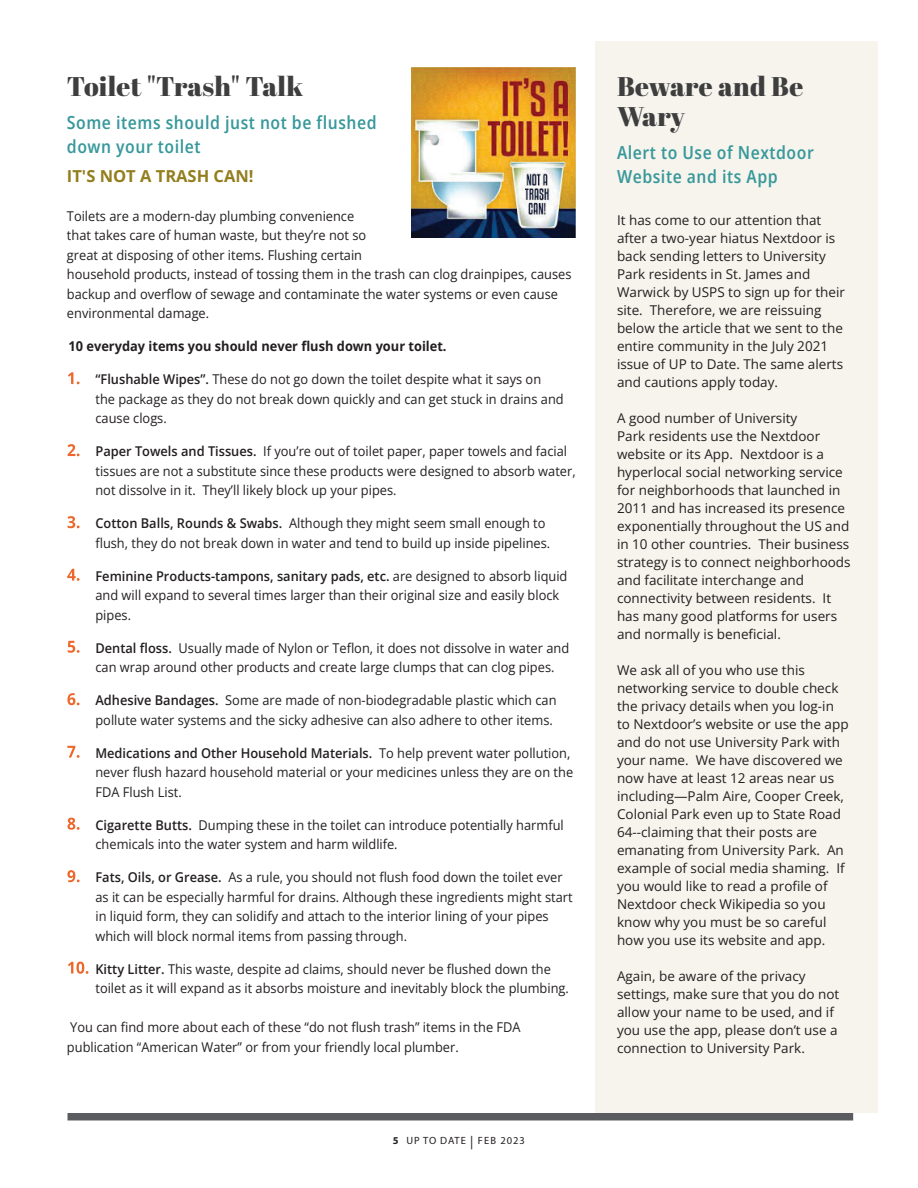
<style>
.page{position:relative;width:918px;height:1188px;background:#fff}
.page>*{position:absolute;margin:0;border:0;box-sizing:border-box;transform-origin:0 0}
.t1{font:27px/30px "Abril Fatface";letter-spacing:.01em;color:#3e3e3f}
.t2{font:600 semi-condensed 18px/24px "Open Sans";letter-spacing:.03em;color:#38989a}
.t3{font:700 16.5px "Open Sans";color:#937e1e}
.t4{font:13.5px/19.5px "Open Sans";color:#231f20;scale:.95 1}
.t5{font:13.5px/18px "Open Sans";color:#231f20}
.t6{font:700 13.5px "Open Sans";color:#231f20;scale:.95 1}
.t7{font:10.5px "Myriad Pro";letter-spacing:.095em;color:#231f20}
.s1{font-weight:700;font-size:16.5px;color:#fff}
.s2{font-weight:600}
.s3{font-weight:700}
.s4{font-size:13.5px}
</style>
<div class="page">
<div style="left:68px;top:1113px;width:785px;height:7px;background:#5b5c60"></div>
<div style="left:595px;top:41px;width:283px;height:1072px;background:#f6f4ed"></div>
<img style="left:411px;top:68px;width:165px;height:170px">
<h1 class="t1" style="left:67px;top:71px;width:238px">Toilet "Trash" Talk</h1>
<h2 class="t2" style="left:67px;top:110px;width:311px">Some items should just not be flushed down your toilet</h2>
<p class="t3" style="left:67px;top:164px;width:188px">IT'S NOT A TRASH CAN!</p>
<p class="t4" style="left:67px;top:206px;width:533px">Toilets are a modern-day plumbing convenience<br>that takes care of human waste, but they’re not so<br>great at disposing of other items. Flushing certain<br>household products, instead of tossing them in the trash can clog drainpipes, causes backup and overflow of sewage and contaminate the water systems or even cause environmental damage.</p>
<p class="t6" style="left:68px;top:337px;width:400px">10 everyday items you should never flush down your toilet.</p>
<p class="t4" style="left:95px;top:369px;width:494px;text-indent:-29px"><span class="s1">1.</span> <span class="s2">“Flushable Wipes”.</span> These do not go down the toilet despite what it says on the package as they do not break down quickly and can get stuck in drains and cause clogs.</p>
<p class="t4" style="left:95px;top:441px;width:507px;text-indent:-29px"><span class="s1">2.</span> <span class="s2">Paper Towels and Tissues.</span> If you’re out of toilet paper, paper towels and facial tissues are not a substitute since these products were designed to absorb water, not dissolve in it. They’ll likely block up your pipes.</p>
<p class="t4" style="left:95px;top:513px;width:480px;text-indent:-29px"><span class="s1">3.</span> <span class="s2">Cotton Balls, Rounds &amp; Swabs.</span> Although they might seem small enough to flush, they do not break down in water and tend to build up inside pipelines.</p>
<p class="t4" style="left:95px;top:566px;width:498px;text-indent:-29px"><span class="s1">4.</span> <span class="s2">Feminine Products-tampons, sanitary pads, etc.</span> are designed to absorb liquid and will expand to several times larger than their original size and easily block pipes.</p>
<p class="t4" style="left:95px;top:638px;width:500px;text-indent:-29px"><span class="s1">5.</span> <span class="s2">Dental floss.</span> Usually made of Nylon or Teflon, it does not dissolve in water and can wrap around other products and create large clumps that can clog pipes.</p>
<p class="t4" style="left:67px;top:690px;width:517px;text-align:right"><span class="s1">6.</span> <span class="s2">Adhesive Bandages.</span> Some are made of non-biodegradable plastic which can pollute water systems and the sicky adhesive can also adhere to other items.</p>
<p class="t4" style="left:95px;top:743px;width:504px;text-indent:-29px"><span class="s1">7.</span> <span class="s2">Medications and Other Household Materials.</span> To help prevent water pollution, never flush hazard household material or your medicines unless they are on the<br>FDA Flush List.</p>
<p class="t4" style="left:95px;top:815px;width:494px;text-indent:-29px"><span class="s1">8.</span> <span class="s2">Cigarette Butts.</span> Dumping these in the toilet can introduce potentially harmful chemicals into the water system and harm wildlife.</p>
<p class="t4" style="left:95px;top:867px;width:504px;text-indent:-29px"><span class="s1">9.</span> <span class="s2">Fats, Oils, or Grease.</span> As a rule, you should not flush food down the toilet ever as it can be especially harmful for drains. Although these ingredients might start in liquid form, they can solidify and attach to the interior lining of your pipes which will block normal items from passing through.</p>
<p class="t4" style="left:95px;top:959px;width:500px;text-indent:-28px"><span class="s1">10.</span> <span class="s2">Kitty Litter.</span> This waste, despite ad claims, should never be flushed down the toilet as it will expand as it absorbs moisture and inevitably block the plumbing.</p>
<p class="t4" style="left:67px;top:1017px;width:479px">You can find more about each of these “do not flush trash” items in the FDA publication “American Water” or from your friendly local plumber.</p>
<p class="t7" style="left:393px;top:1134px;width:134px"><span class="s3">5</span> UP TO DATE <span class="s4">|</span> FEB 2023</p>
<h1 class="t1" style="left:617px;top:71px;width:188px">Beware and Be<br>Wary</h1>
<h2 class="t2" style="left:617px;top:140px;width:198px">Alert to Use of Nextdoor<br>Website and its App</h2>
<p class="t5" style="left:617px;top:211px;width:229px">It has come to our attention that after a two-year hiatus Nextdoor is back sending letters to University Park residents in St. James and Warwick by USPS to sign up for their site. Therefore, we are reissuing below the article that we sent to the entire community in the July 2021 issue of UP to Date. The same alerts and cautions apply today.</p>
<p class="t5" style="left:617px;top:409px;width:235px">A good number of University<br>Park residents use the Nextdoor website or its App. Nextdoor is a hyperlocal social networking service for neighborhoods that launched in 2011 and has increased its presence exponentially throughout the US and in 10 other countries. Their business strategy is to connect neighborhoods and facilitate interchange and connectivity between residents. It has many good platforms for users and normally is beneficial.</p>
<p class="t5" style="left:617px;top:661px;width:233px">We ask all of you who use this networking service to double check the privacy details when you log-in to Nextdoor’s website or use the app and do not use University Park with your name. We have discovered we now have at least 12 areas near us including—Palm Aire, Cooper Creek, Colonial Park even up to State Road 64--claiming that their posts are emanating from University Park. An example of social media shaming. If you would like to read a profile of Nextdoor check Wikipedia so you know why you must be so careful how you use its website and app.</p>
<p class="t5" style="left:617px;top:967px;width:224px">Again, be aware of the privacy settings, make sure that you do not allow your name to be used, and if you use the app, please don’t use a connection to University Park.</p>
</div>
